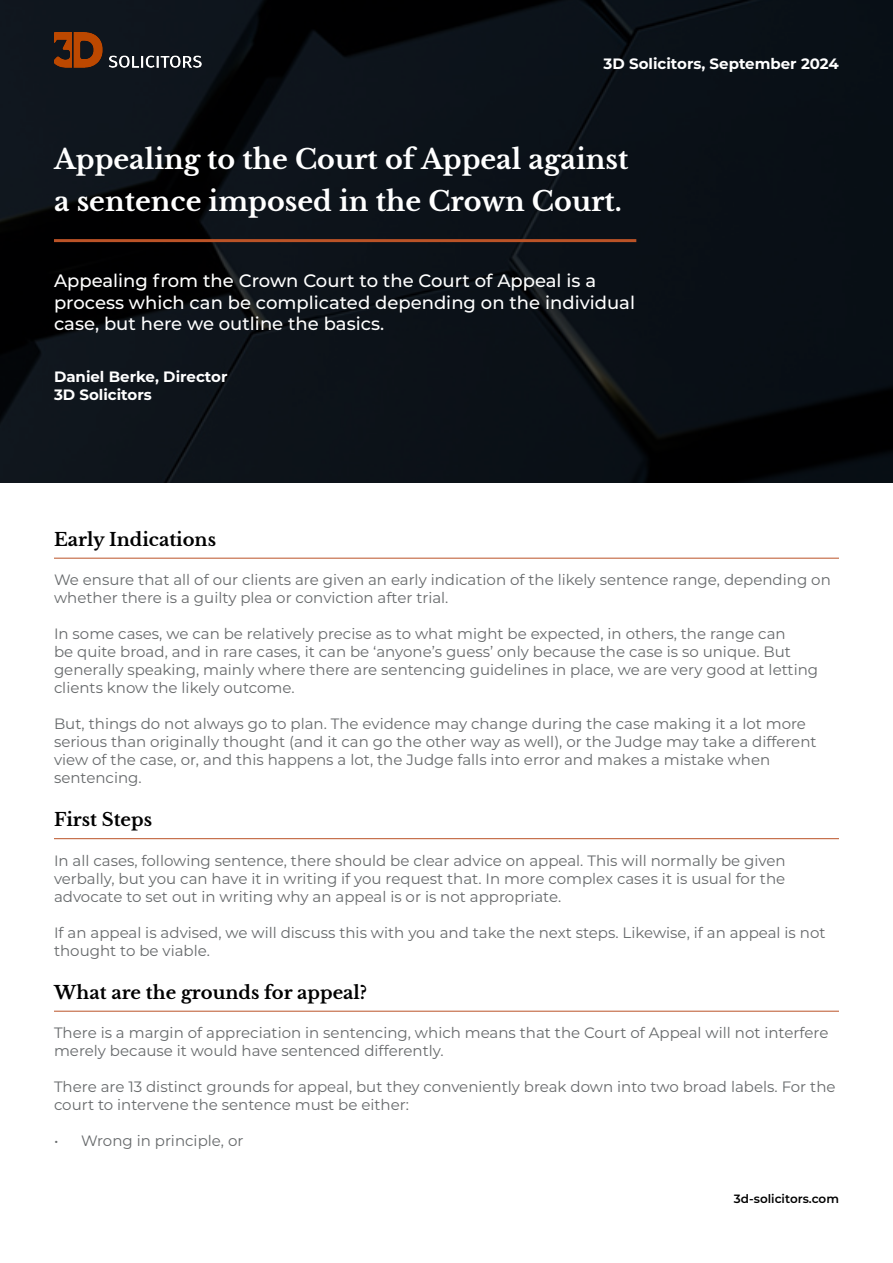
<style>
.page{position:relative;width:893px;height:1263px;background:#fff}
.page>*{position:absolute;margin:0;border:0;box-sizing:border-box;transform-origin:0 0}
.t1{font:700 27px/42px "Libre Baskerville";color:#fff}
.t2{font:500 18px/21.6px "Montserrat";color:#fff}
.t3{font:700 18px "Libre Baskerville";color:#000001}
.t4{font:15px/18px "Montserrat";color:#66696b}
.t5{font:700 15px "Montserrat";color:#fff}
.t6{font:600 12px "Montserrat";color:#000001}
</style>
<div class="page">
<svg style="left:0;top:0;width:893px;height:483px;fill:#0b1118"></svg>
<hr style="left:54px;top:558px;width:785px;height:1px;background:#bb5327">
<hr style="left:54px;top:239px;width:582px;height:3px;background:#bb5327">
<img style="left:54px;top:32px;width:147px;height:36px">
<hr style="left:54px;top:838px;width:785px;height:1px;background:#bb5327">
<hr style="left:54px;top:1011px;width:785px;height:1px;background:#bb5327">
<p class="t5" style="left:604px;top:52px;width:237px">3D Solicitors, September 2024</p>
<p class="t1" style="left:54px;top:139px;width:576px">Appealing to the Court of Appeal against a sentence imposed in the Crown Court.</p>
<p class="t2" style="left:54px;top:269px;width:582px">Appealing from the Crown Court to the Court of Appeal is a process which can be complicated depending on the individual case, but here we outline the basics.</p>
<p class="t5" style="left:54px;top:366px;width:175px">Daniel Berke, Director</p>
<p class="t5" style="left:54px;top:384px;width:99px">3D Solicitors</p>
<p class="t3" style="left:54px;top:528px;width:164px">Early Indications</p>
<p class="t4" style="left:54px;top:570px;width:778px">We ensure that all of our clients are given an early indication of the likely sentence range, depending on whether there is a guilty plea or conviction after trial.</p>
<p class="t4" style="left:54px;top:624px;width:766px">In some cases, we can be relatively precise as to what might be expected, in others, the range can<br>be quite broad, and in rare cases, it can be ‘anyone’s guess’ only because the case is so unique. But generally speaking, mainly where there are sentencing guidelines in place, we are very good at letting clients know the likely outcome.</p>
<p class="t4" style="left:54px;top:714px;width:764px">But, things do not always go to plan. The evidence may change during the case making it a lot more serious than originally thought (and it can go the other way as well), or the Judge may take a different view of the case, or, and this happens a lot, the Judge falls into error and makes a mistake when sentencing.</p>
<p class="t3" style="left:54px;top:809px;width:100px">First Steps</p>
<p class="t4" style="left:54px;top:851px;width:733px;text-align:justify">In all cases, following sentence, there should be clear advice on appeal. This will normally be given verbally, but you can have it in writing if you request that. In more complex cases it is usual for the advocate to set out in writing why an appeal is or is not appropriate.</p>
<p class="t4" style="left:54px;top:923px;width:773px">If an appeal is advised, we will discuss this with you and take the next steps. Likewise, if an appeal is not thought to be viable.</p>
<p class="t3" style="left:54px;top:981px;width:315px">What are the grounds for appeal?</p>
<p class="t4" style="left:54px;top:1023px;width:776px">There is a margin of appreciation in sentencing, which means that the Court of Appeal will not interfere merely because it would have sentenced differently.</p>
<p class="t4" style="left:54px;top:1077px;width:783px">There are 13 distinct grounds for appeal, but they conveniently break down into two broad labels. For the court to intervene the sentence must be either:</p>
<p class="t4" style="left:54px;top:1131px;width:191px">• Wrong in principle, or</p>
<p class="t6" style="left:734px;top:1190px;width:106px">3d-solicitors.com</p>
</div>
